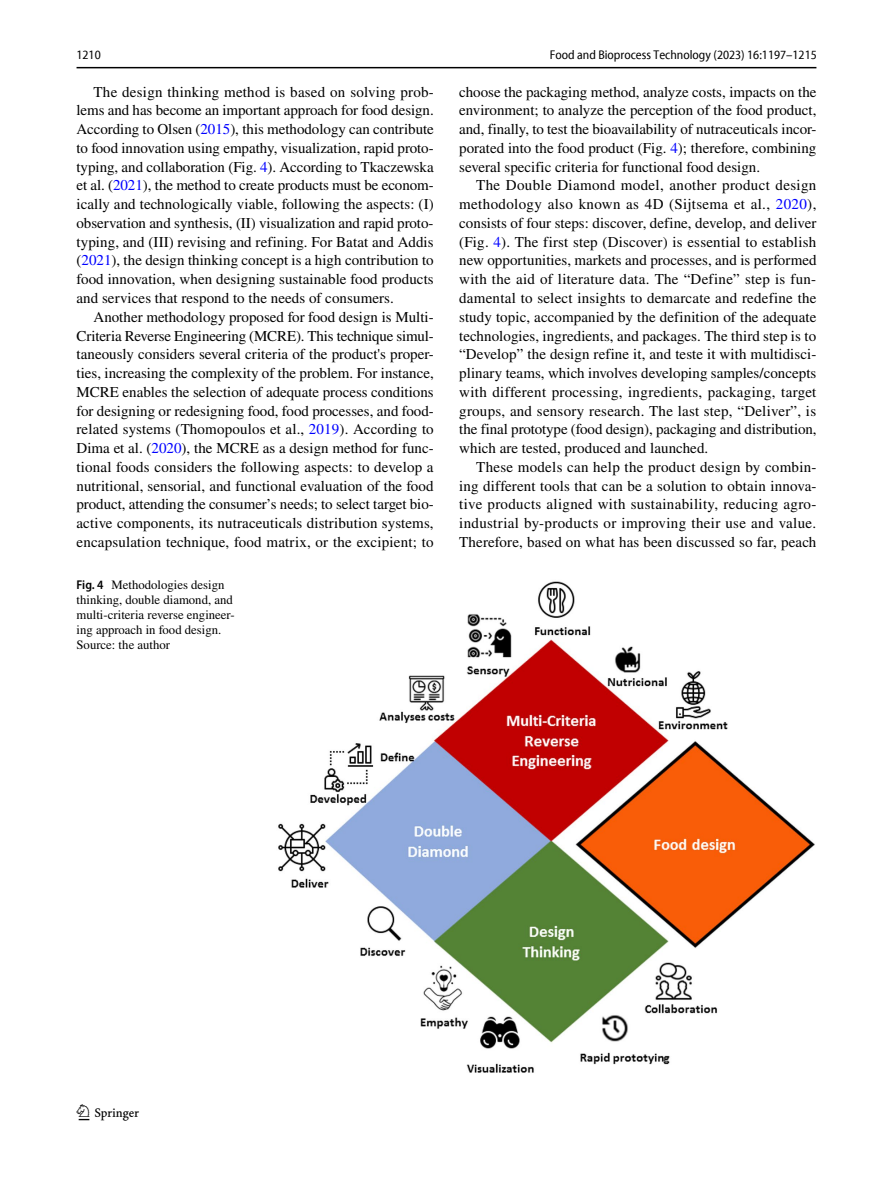
<style>
.page{position:relative;width:893px;height:1187px;background:#fff}
.page>*{position:absolute;margin:0;border:0;box-sizing:border-box;transform-origin:0 0}
.t1{font:22.5px "Springnew Regular 2";color:#000}
.t2{font:15px/18.8px "STIX";letter-spacing:.005em;color:#000;text-align:justify}
.t3{font:12.75px/15px "STIX";color:#000}
.t4{font:semi-condensed 12.75px "Myriad Pro Unic";color:#000}
.s1{color:#00f}
.s2{font-family:"Myriad Pro";font-weight:600;font-stretch:semi-condensed}
</style>
<div class="page">
<hr style="left:77px;top:67px;width:739px;height:1px;background:#000">
<img style="left:278px;top:581px;width:537px;height:492px">
<p class="t4" style="left:76px;top:50px;width:26px">1210</p>
<p class="t4" style="left:550px;top:50px;width:269px">Food and Bioprocess Technology (2023) 16:1197–1215</p>
<p class="t2" style="left:77px;top:83px;width:359px;text-indent:17px">The design thinking method is based on solving prob&shy;lems and has become an important approach for food design.<br>According to Olsen (<span class="s1">2015</span>), this methodology can contribute to food innovation using empathy, visualization, rapid proto&shy;typing, and collaboration (Fig. <span class="s1">4</span>). According to Tkaczewska et al. (<span class="s1">2021</span>), the method to create products must be econom&shy;ically and technologically viable, following the aspects: (I) observation and synthesis, (II) visualization and rapid proto&shy;typing, and (III) revising and refining. For Batat and Addis (<span class="s1">2021</span>), the design thinking concept is a high contribution to food innovation, when designing sustainable food products and services that respond to the needs of consumers.</p>
<p class="t2" style="left:77px;top:308px;width:359px;text-indent:17px">Another methodology proposed for food design is Multi-Criteria Reverse Engineering (MCRE). This technique simul&shy;taneously considers several criteria of the product's proper&shy;ties, increasing the complexity of the problem. For instance, MCRE enables the selection of adequate process conditions for designing or redesigning food, food processes, and food&shy;related systems (Thomopoulos et al., <span class="s1">2019</span>). According to Dima et al. (<span class="s1">2020</span>), the MCRE as a design method for func&shy;tional foods considers the following aspects: to develop a nutritional, sensorial, and functional evaluation of the food product, attending the consumer’s needs; to select target bio&shy;active components, its nutraceuticals distribution systems, encapsulation technique, food matrix, or the excipient; to</p>
<p class="t3" style="left:77px;top:578px;width:160px"><span class="s2">Fig. 4</span> Methodologies design thinking, double diamond, and multi-criteria reverse engineer&shy;ing approach in food design.<br>Source: the author</p>
<p class="t2" style="left:459px;top:83px;width:359px">choose the packaging method, analyze costs, impacts on the environment; to analyze the perception of the food product, and, finally, to test the bioavailability of nutraceuticals incor&shy;porated into the food product (Fig. <span class="s1">4</span>); therefore, combining several specific criteria for functional food design.</p>
<p class="t2" style="left:459px;top:177px;width:359px;text-indent:17px">The Double Diamond model, another product design methodology also known as 4D (Sijtsema et al., <span class="s1">2020</span>), consists of four steps: discover, define, develop, and deliver (Fig. <span class="s1">4</span>). The first step (Discover) is essential to establish new opportunities, markets and processes, and is performed with the aid of literature data. The “Define” step is fun&shy;damental to select insights to demarcate and redefine the study topic, accompanied by the definition of the adequate technologies, ingredients, and packages. The third step is to “Develop” the design refine it, and teste it with multidisci&shy;plinary teams, which involves developing samples/concepts with different processing, ingredients, packaging, target groups, and sensory research. The last step, “Deliver”, is the final prototype (food design), packaging and distribution, which are tested, produced and launched.</p>
<p class="t2" style="left:459px;top:458px;width:359px;text-indent:17px">These models can help the product design by combin&shy;ing different tools that can be a solution to obtain innova&shy;tive products aligned with sustainability, reducing agro&shy;industrial by-products or improving their use and value.<br>Therefore, based on what has been discussed so far, peach</p>
<h1 class="t1" style="left:79px;top:1104px;width:62px">1 3</h1>
</div>
